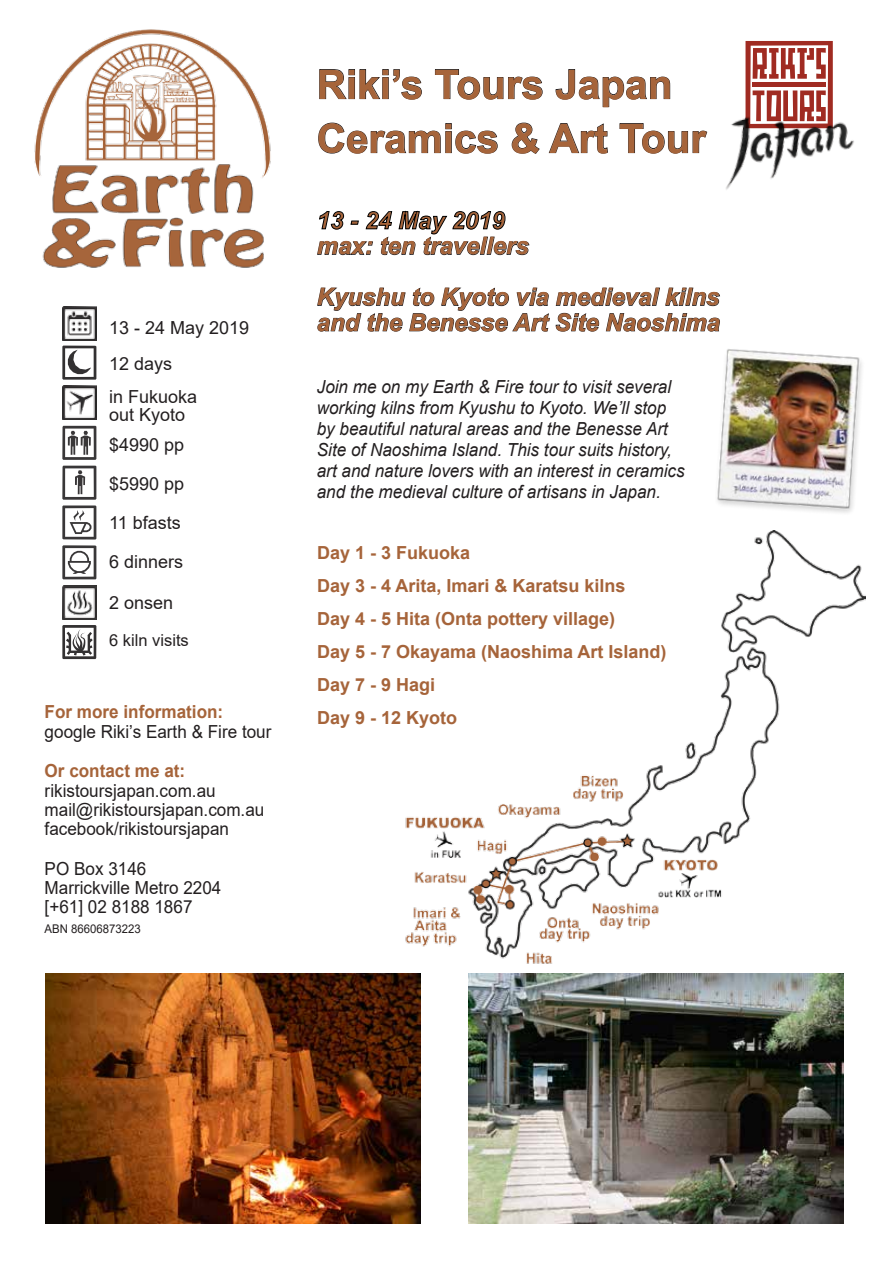
<style>
.page{position:relative;width:893px;height:1263px;background:#fff}
.page>*{position:absolute;margin:0;border:0;box-sizing:border-box;transform-origin:0 0}
.t1{font:700 40.5px/54px "Arial";color:#a6643a}
.t2{font:italic 700 24px/25.5px "Arial";color:#a6643a}
.t3{font:italic 18px/21px "Arial";color:#231f20;scale:.95 1}
.t4{font:18px/19.5px "Arial";color:#231f20;scale:.95 1}
.t5{font:700 18px/33px "Arial";color:#a6643a}
.t6{font:18px/39px "Arial";color:#231f20}
.t7{font:700 18px "Arial";color:#a6643a;scale:.95 1}
.t8{font:16.5px "Arial";color:#231f20}
.t9{font:12px "Arial";color:#231f20;scale:.95 1}
</style>
<div class="page">
<img style="left:34px;top:29px;width:237px;height:239px">
<svg style="left:317px;top:211px;width:213px;height:44px"></svg>
<svg style="left:317px;top:287px;width:403px;height:45px"></svg>
<svg style="left:62px;top:426px;width:34px;height:34px"></svg>
<svg style="left:62px;top:466px;width:34px;height:73px"></svg>
<svg style="left:62px;top:545px;width:34px;height:34px"></svg>
<img style="left:62px;top:585px;width:34px;height:34px">
<img style="left:62px;top:386px;width:34px;height:34px">
<img style="left:62px;top:307px;width:34px;height:34px">
<svg style="left:62px;top:346px;width:34px;height:34px"></svg>
<img style="left:405px;top:555px;width:460px;height:409px">
<svg style="left:745px;top:41px;width:88px;height:56px"></svg>
<img style="left:726px;top:97px;width:128px;height:93px">
<svg style="left:319px;top:69px;width:103px;height:31px"></svg>
<svg style="left:435px;top:69px;width:108px;height:31px"></svg>
<svg style="left:555px;top:69px;width:115px;height:38px"></svg>
<svg style="left:318px;top:122px;width:180px;height:32px"></svg>
<svg style="left:511px;top:122px;width:29px;height:32px"></svg>
<svg style="left:548px;top:123px;width:60px;height:31px"></svg>
<svg style="left:619px;top:123px;width:89px;height:31px"></svg>
<svg style="left:62px;top:625px;width:34px;height:34px"></svg>
<img style="left:683px;top:312px;width:179px;height:243px">
<img style="left:468px;top:973px;width:375px;height:250px">
<img style="left:45px;top:973px;width:375px;height:250px">
<h1 class="t1" style="left:317px;top:58px;width:391px">Riki’s Tours Japan<br>Ceramics &amp; Art Tour</h1>
<h2 class="t2" style="left:317px;top:208px;width:214px">13 - 24 May 2019 max: ten travellers</h2>
<h2 class="t2" style="left:317px;top:285px;width:404px">Kyushu to Kyoto via medieval kilns</h2>
<p class="t6" style="left:109px;top:308px;width:142px">13 - 24 May 2019</p>
<h2 class="t2" style="left:317px;top:310px;width:405px">and the Benesse Art Site Naoshima</h2>
<p class="t6" style="left:109px;top:347px;width:90px;line-height:33px">12 days<br>in Fukuoka</p>
<p class="t6" style="left:109px;top:400px;width:78px;line-height:30px">out Kyoto $4990 pp</p>
<p class="t6" style="left:109px;top:464px;width:77px">$5990 pp<br>11 bfasts<br>6 dinners</p>
<p class="t6" style="left:109px;top:583px;width:66px">2 onsen</p>
<p class="t8" style="left:109px;top:629px;width:81px">6 kiln visits</p>
<p class="t3" style="left:317px;top:376px;width:389px">Join me on my Earth &amp; Fire tour to visit several working kilns from Kyushu to Kyoto. We’ll stop by beautiful natural areas and the Benesse Art Site of Naoshima Island. This tour suits history, art and nature lovers with an interest in ceramics and the medieval culture of artisans in Japan.</p>
<p class="t5" style="left:317px;top:536px;width:351px">Day 1 - 3 Fukuoka<br>Day 3 - 4 Arita, Imari &amp; Karatsu kilns<br>Day 4 - 5 Hita (Onta pottery village)<br>Day 5 - 7 Okayama (Naoshima Art Island)<br>Day 7 - 9 Hagi<br>Day 9 - 12 Kyoto</p>
<p class="t7" style="left:45px;top:699px;width:190px">For more information:</p>
<p class="t4" style="left:45px;top:722px;width:240px">google Riki’s Earth &amp; Fire tour</p>
<p class="t7" style="left:45px;top:758px;width:150px">Or contact me at:</p>
<p class="t4" style="left:45px;top:780px;width:233px">rikistoursjapan.com.au mail@rikistoursjapan.com.au facebook/rikistoursjapan</p>
<p class="t4" style="left:45px;top:858px;width:188px">PO Box 3146<br>Marrickville Metro 2204 [+61] 02 8188 1867</p>
<p class="t9" style="left:45px;top:920px;width:103px">ABN 86606873223</p>
</div>
